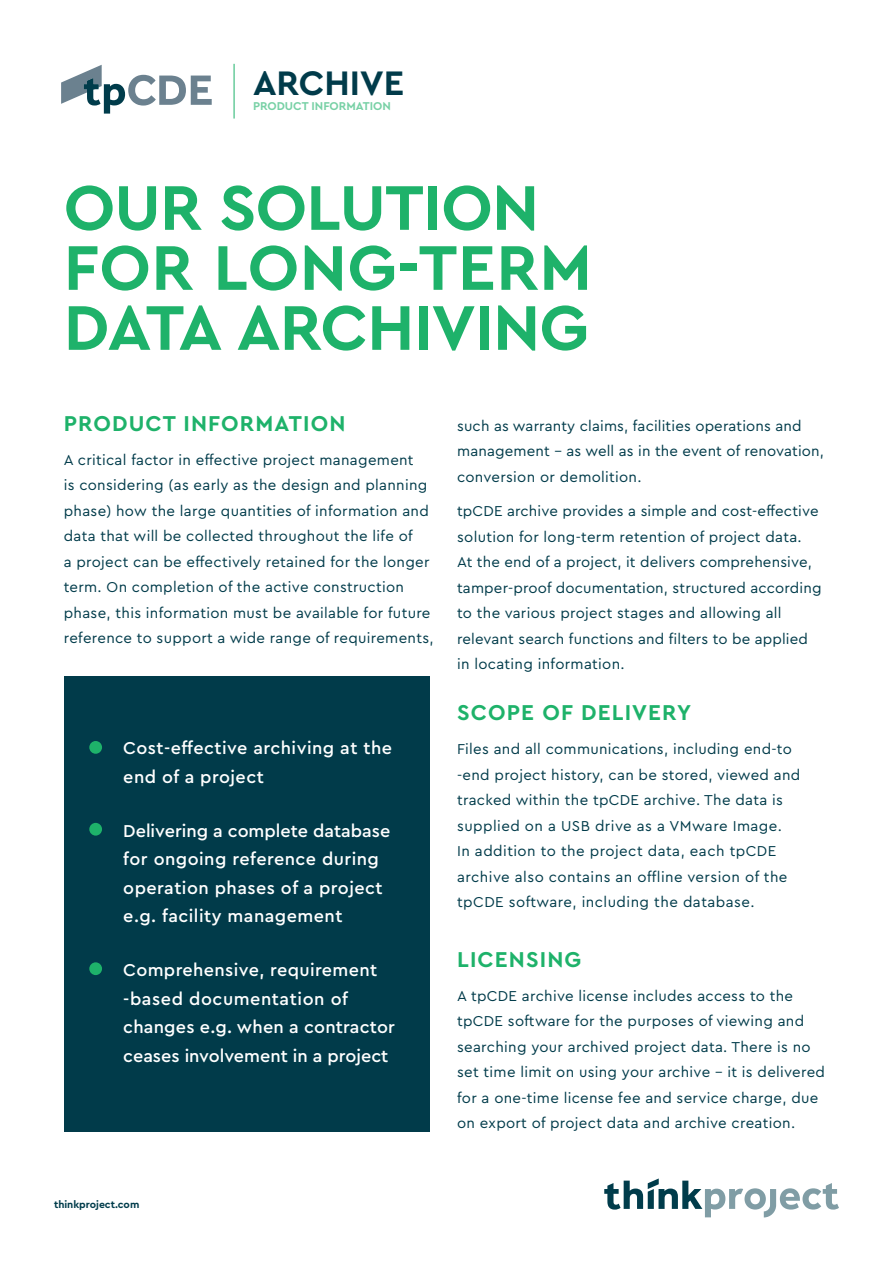
<style>
.page{position:relative;width:893px;height:1263px;background:#fff}
.page>*{position:absolute;margin:0;border:0;box-sizing:border-box;transform-origin:0 0}
.t1{font:700 66px/60px "Cera Pro";letter-spacing:-.01em;color:#1eb26a}
.t2{font:700 35.7px "Cera Pro";color:#013b4a}
.t3{font:700 22.5px "Cera Pro";letter-spacing:.05em;color:#1eb26a}
.t4{font:500 18px/28.5px "Cera Pro";letter-spacing:.02em;color:#fff}
.t5{font:15px/25.5px "Cera Pro";letter-spacing:.02em;color:#013b4a}
.t6{font:700 11.85px "Cera Pro";color:#1eb26a}
.t7{font:700 10.5px "Cera Pro";color:#003c4b}
</style>
<div class="page">
<svg style="left:604px;top:1178px;width:235px;height:39px"></svg>
<div style="left:64px;top:676px;width:365px;height:455px;background:#013b4a"></div>
<div style="left:89px;top:741px;width:13px;height:13px;background:#1eb26a;border-radius:50%"></div>
<div style="left:89px;top:823px;width:13px;height:13px;background:#1eb26a;border-radius:50%"></div>
<div style="left:89px;top:962px;width:13px;height:13px;background:#1eb26a;border-radius:50%"></div>
<hr style="left:234px;top:64px;width:1px;height:55px;background:#1eb26a">
<svg style="left:61px;top:65px;width:151px;height:49px"></svg>
<h2 class="t2" style="left:253px;top:59px;width:153px">ARCHIVE</h2>
<p class="t6" style="left:253px;top:98px;width:139px">PRODUCT INFORMATION</p>
<h1 class="t1" style="left:64px;top:175px;width:530px">OUR SOLUTION<br>FOR LONG-TERM<br>DATA ARCHIVING</h1>
<h3 class="t3" style="left:64px;top:408px;width:283px">PRODUCT INFORMATION</h3>
<p class="t5" style="left:64px;top:446px;width:371px">A critical factor in effective project management<br>is considering (as early as the design and planning phase) how the large quantities of information and data that will be collected throughout the life of<br>a project can be effectively retained for the longer term. On completion of the active construction phase, this information must be available for future reference to support a wide range of requirements,</p>
<p class="t4" style="left:123px;top:733px;width:270px">Cost-effective archiving at the end of a project</p>
<p class="t4" style="left:123px;top:816px;width:269px">Delivering a complete database for ongoing reference during operation phases of a project e.g. facility management</p>
<p class="t4" style="left:123px;top:955px;width:273px">Comprehensive, requirement -based documentation of changes e.g. when a contractor ceases involvement in a project</p>
<p class="t5" style="left:457px;top:413px;width:368px">such as warranty claims, facilities operations and management – as well as in the event of renovation, conversion or demolition.</p>
<p class="t5" style="left:457px;top:498px;width:366px">tpCDE archive provides a simple and cost-effective solution for long-term retention of project data.<br>At the end of a project, it delivers comprehensive, tamper-proof documentation, structured according to the various project stages and allowing all relevant search functions and filters to be applied in locating information.</p>
<h3 class="t3" style="left:457px;top:698px;width:235px">SCOPE OF DELIVERY</h3>
<p class="t5" style="left:457px;top:736px;width:345px">Files and all communications, including end-to -end project history, can be stored, viewed and tracked within the tpCDE archive. The data is supplied on a USB drive as a VMware Image.<br>In addition to the project data, each tpCDE archive also contains an offline version of the tpCDE software, including the database.</p>
<h3 class="t3" style="left:457px;top:944px;width:126px">LICENSING</h3>
<p class="t5" style="left:457px;top:982px;width:369px">A tpCDE archive license includes access to the tpCDE software for the purposes of viewing and searching your archived project data. There is no set time limit on using your archive – it is delivered for a one-time license fee and service charge, due on export of project data and archive creation.</p>
<p class="t7" style="left:54px;top:1198px;width:87px">thinkproject.com</p>
</div>
